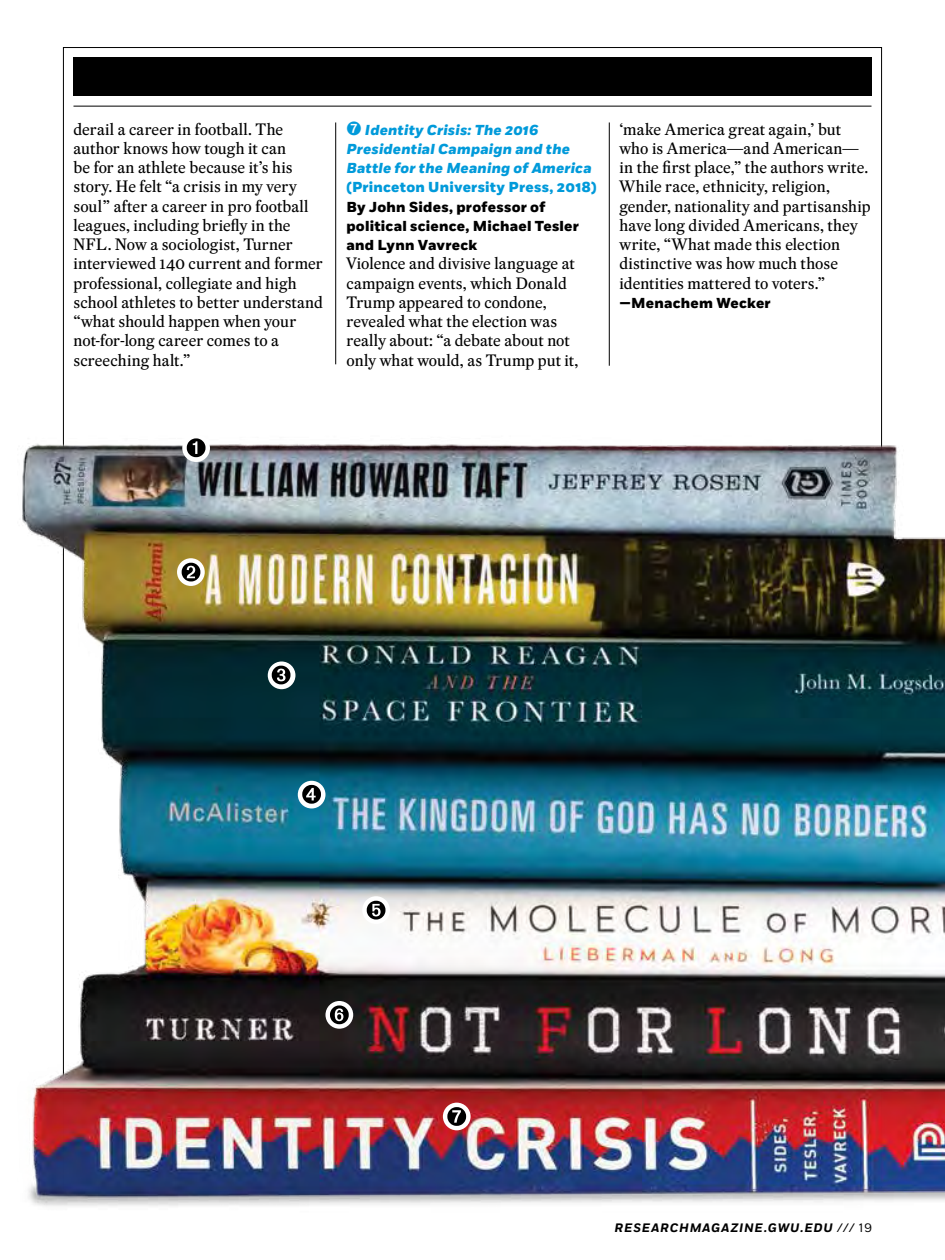
<style>
.page{position:relative;width:945px;height:1260px;background:#fff}
.page>*{position:absolute;margin:0;border:0;box-sizing:border-box;transform-origin:0 0}
.t1{font:16.1px/19.2px "Eudald News";letter-spacing:.005em;color:#000}
.t2{font:800 14.35px/19.2px "Fort";letter-spacing:.015em;color:#000}
.t3{font:italic 800 14.35px/19.2px "Fort";letter-spacing:.015em;color:#009ada}
.t4{font:800 14.35px "Fort";letter-spacing:.015em;color:#009ada}
.t5{font:italic 700 12.25px "Fort";letter-spacing:.07em;color:#000}
.s1{font-weight:400;font-style:normal}
</style>
<div class="page">
<div style="left:73px;top:58px;width:799px;height:38px;background:#000"></div>
<hr style="left:73px;top:106px;width:799px;height:1px;background:#000">
<hr style="left:335px;top:122px;width:1px;height:242px;background:#000">
<hr style="left:609px;top:122px;width:1px;height:244px;background:#000">
<img style="left:22px;top:398px;width:923px;height:808px">
<svg style="left:177px;top:558px;width:28px;height:28px"></svg>
<svg style="left:182px;top:563px;width:18px;height:19px"></svg>
<div style="left:268px;top:661px;width:27px;height:28px;background:#fff;border-radius:50%"></div>
<svg style="left:272px;top:666px;width:19px;height:18px"></svg>
<div style="left:182px;top:434px;width:28px;height:28px;background:#fff;border-radius:50%"></div>
<svg style="left:187px;top:438px;width:19px;height:19px"></svg>
<div style="left:298px;top:781px;width:27px;height:27px;background:#fff;border-radius:50%"></div>
<svg style="left:302px;top:785px;width:19px;height:19px"></svg>
<div style="left:362px;top:896px;width:28px;height:28px;background:#fff;border-radius:50%"></div>
<svg style="left:367px;top:901px;width:19px;height:19px"></svg>
<div style="left:325px;top:1001px;width:28px;height:28px;background:#fff;border-radius:50%"></div>
<svg style="left:330px;top:1005px;width:19px;height:19px"></svg>
<div style="left:443px;top:1103px;width:28px;height:27px;background:#fff;border-radius:50%"></div>
<svg style="left:447px;top:1107px;width:19px;height:19px"></svg>
<p class="t1" style="left:73px;top:119px;width:251px">derail a career in football. The author knows how tough it can<br>be for an athlete because it’s his story. He felt “a crisis in my very soul” after a career in pro football leagues, including briefly in the<br>NFL. Now a sociologist, Turner interviewed 140 current and former professional, collegiate and high school athletes to better understand “what should happen when your not-for-long career comes to a screeching halt.”</p>
<p class="t3" style="left:346px;top:121px;width:247px">➐ Identity Crisis: The 2016<br>Presidential Campaign and the<br>Battle for the Meaning of America</p>
<p class="t4" style="left:346px;top:179px;width:252px">(Princeton University Press, 2018)</p>
<p class="t2" style="left:346px;top:198px;width:234px">By John Sides, professor of political science, Michael Tesler and Lynn Vavreck</p>
<p class="t1" style="left:346px;top:254px;width:233px">Violence and divisive language at campaign events, which Donald<br>Trump appeared to condone, revealed what the election was really about: “a debate about not only what would, as Trump put it,</p>
<p class="t1" style="left:620px;top:119px;width:253px">‘make America great again,’ but who is America—and American— in the first place,” the authors write.<br>While race, ethnicity, religion, gender, nationality and partisanship have long divided Americans, they write, “What made this election distinctive was how much those identities mattered to voters.”</p>
<p class="t2" style="left:620px;top:294px;width:153px">—Menachem Wecker</p>
<p class="t5" style="left:615px;top:1220px;width:259px">RESEARCHMAGAZINE.GWU.EDU <span class="s1">/// 19</span></p>
</div>
